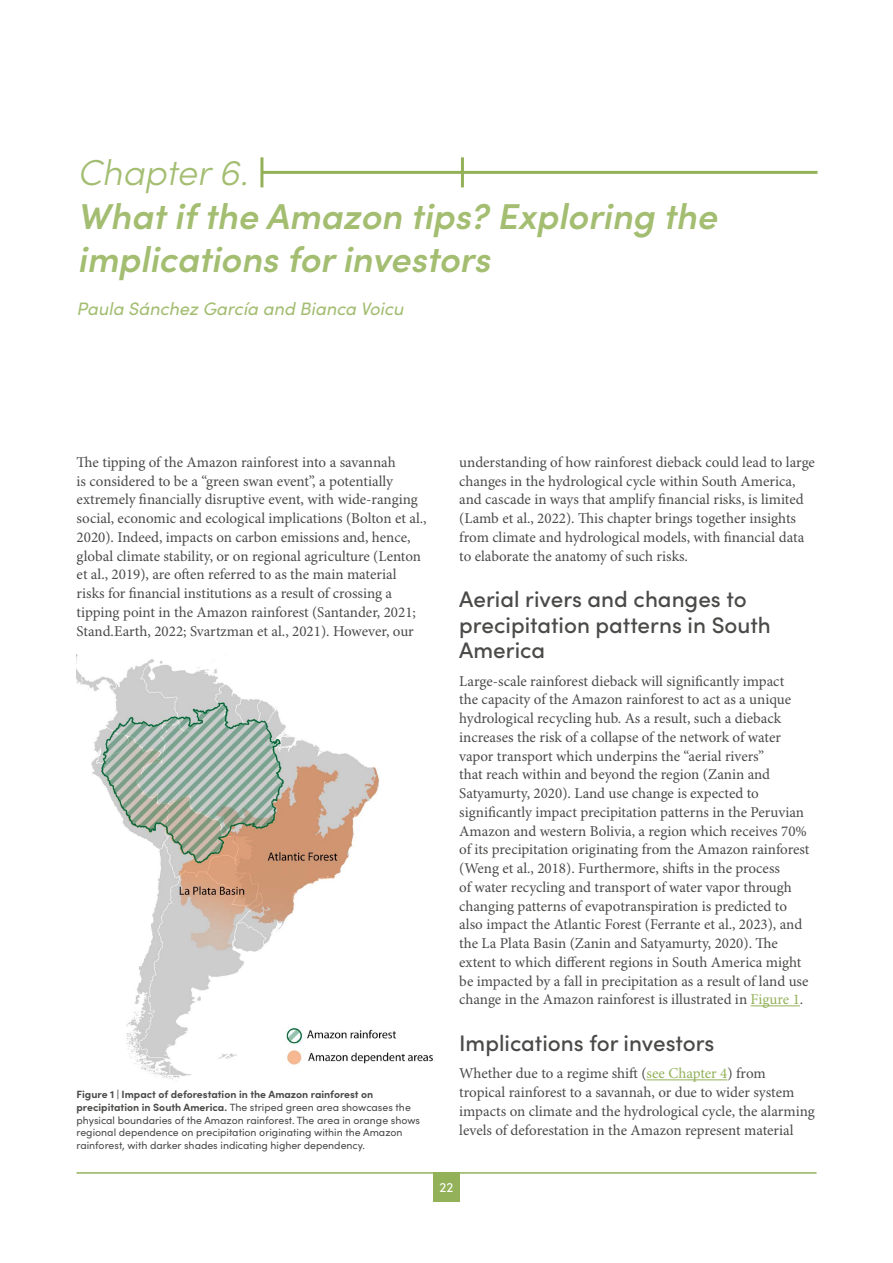
<style>
.page{position:relative;width:893px;height:1263px;background:#fff}
.page>*{position:absolute;margin:0;border:0;box-sizing:border-box;transform-origin:0 0}
.t1{font:italic 600 36px/43.5px "Sofia Pro";color:#a3bd71}
.t2{font:italic 300 36px "Sofia Pro";color:#a3bd71}
.t3{font:500 22.5px/25.5px "Sofia Pro";color:#4a4a49}
.t4{font:italic 18px "Sofia Pro";color:#a3bd71}
.t5{font:15px/18.8px "Minion Pro";color:#4a4a49}
.t6{font:13.5px "Sofia Pro";color:#fff}
.t7{font:10.5px/12.6px "Sofia Pro";color:#4a4a49}
.s1{font-weight:700}
.s2{color:#93b158}
</style>
<div class="page">
<hr style="left:77px;top:1172px;width:739px;height:2px;background:#93b158">
<div style="left:433px;top:1172px;width:27px;height:29px;background:#93b158"></div>
<hr style="left:262px;top:171px;width:555px;height:3px;background:#93b158">
<hr style="left:260px;top:157px;width:3px;height:30px;background:#93b158">
<hr style="left:461px;top:157px;width:3px;height:30px;background:#93b158">
<hr style="left:751px;top:1005px;width:49px;height:1px;background:#93b158">
<hr style="left:647px;top:1079px;width:80px;height:1px;background:#93b158">
<img style="left:77px;top:654px;width:356px;height:427px">
<h1 class="t2" style="left:78px;top:147px;width:172px">Chapter 6.</h1>
<h1 class="t1" style="left:78px;top:192px;width:641px">What if the Amazon tips? Exploring the implications for investors</h1>
<p class="t4" style="left:77px;top:295px;width:329px">Paula Sánchez García and Bianca Voicu</p>
<p class="t5" style="left:77px;top:453px;width:351px">The tipping of the Amazon rainforest into a savannah<br>is considered to be a “green swan event”, a potentially extremely financially disruptive event, with wide-ranging social, economic and ecological implications (Bolton et al., 2020). Indeed, impacts on carbon emissions and, hence, global climate stability, or on regional agriculture (Lenton et al., 2019), are often referred to as the main material risks for financial institutions as a result of crossing a tipping point in the Amazon rainforest (Santander, 2021; Stand.Earth, 2022; Svartzman et al., 2021). However, our</p>
<p class="t7" style="left:77px;top:1088px;width:345px"><span class="s1">Figure 1 | Impact of deforestation in the Amazon rainforest on precipitation in South America.</span> The striped green area showcases the physical boundaries of the Amazon rainforest. The area in orange shows regional dependence on precipitation originating within the Amazon rainforest, with darker shades indicating higher dependency.</p>
<p class="t5" style="left:459px;top:453px;width:357px">understanding of how rainforest dieback could lead to large changes in the hydrological cycle within South America, and cascade in ways that amplify financial risks, is limited (Lamb et al., 2022). This chapter brings together insights from climate and hydrological models, with financial data to elaborate the anatomy of such risks.</p>
<h2 class="t3" style="left:459px;top:585px;width:313px">Aerial rivers and changes to precipitation patterns in South<br>America</h2>
<p class="t5" style="left:459px;top:672px;width:352px">Large-scale rainforest dieback will significantly impact<br>the capacity of the Amazon rainforest to act as a unique hydrological recycling hub. As a result, such a dieback increases the risk of a collapse of the network of water vapor transport which underpins the “aerial rivers”<br>that reach within and beyond the region (Zanin and Satyamurty, 2020). Land use change is expected to significantly impact precipitation patterns in the Peruvian Amazon and western Bolivia, a region which receives 70% of its precipitation originating from the Amazon rainforest (Weng et al., 2018). Furthermore, shifts in the process<br>of water recycling and transport of water vapor through changing patterns of evapotranspiration is predicted to also impact the Atlantic Forest (Ferrante et al., 2023), and the La Plata Basin (Zanin and Satyamurty, 2020). The extent to which different regions in South America might be impacted by a fall in precipitation as a result of land use change in the Amazon rainforest is illustrated in <span class="s2">Figure 1</span>.</p>
<h2 class="t3" style="left:459px;top:1029px;width:257px">Implications for investors</h2>
<p class="t5" style="left:459px;top:1065px;width:357px">Whether due to a regime shift (<span class="s2">see Chapter 4</span>) from tropical rainforest to a savannah, or due to wider system impacts on climate and the hydrological cycle, the alarming levels of deforestation in the Amazon represent material</p>
<p class="t6" style="left:439px;top:1177px;width:15px">22</p>
</div>
